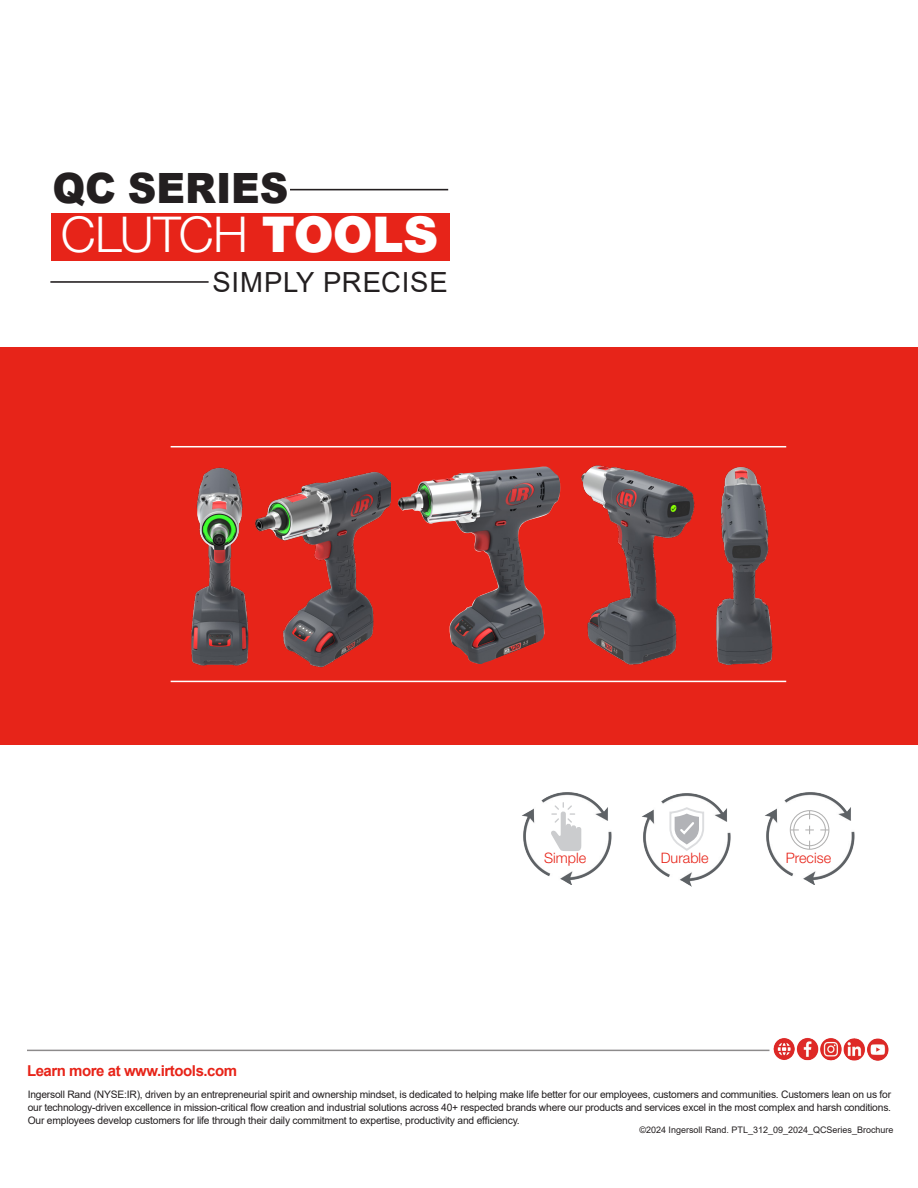
<style>
.page{position:relative;width:918px;height:1188px;background:#fff}
.page>*{position:absolute;margin:0;border:0;box-sizing:border-box;transform-origin:0 0}
.ChartBody{font:300 49.5px "Helvetica Neue LT Pro";letter-spacing:-.01em;color:#fff}
.ChartBody-2{font:900 41.7px "Arial";color:#231f20;scale:.95 1}
.ChartBody-3{font:27.75px "Arial";letter-spacing:.025em;color:#231f20}
.t1{font:700 15px "Arial";letter-spacing:-.03em;color:#e72419}
.t2{font:300 14.4px "Helvetica Neue LT Pro";color:#e72419}
.t3{font:10.35px/13.2px "Arial";letter-spacing:-.02em;color:#231f20;text-align:justify}
.t4{font:9px "Arial";color:#231f20}
.s1{font-weight:900}
</style>
<div class="page">
<div style="left:0;top:348px;width:918px;height:397px;background:#e72419"></div>
<hr style="left:27px;top:1050px;width:743px;height:1px;background:#231f20">
<img style="left:773px;top:1037px;width:116px;height:24px">
<hr style="left:171px;top:446px;width:615px;height:1px;background:#fff">
<hr style="left:171px;top:681px;width:615px;height:1px;background:#fff">
<div style="left:51px;top:213px;width:399px;height:48px;background:#e72419"></div>
<hr style="left:50px;top:281px;width:159px;height:2px;background:#231f20">
<hr style="left:290px;top:189px;width:158px;height:1px;background:#231f20">
<img style="left:716px;top:466px;width:57px;height:200px">
<img style="left:581px;top:465px;width:114px;height:200px">
<img style="left:186px;top:467px;width:84px;height:216px">
<img style="left:397px;top:467px;width:164px;height:197px">
<img style="left:228px;top:467px;width:162px;height:210px">
<img style="left:642px;top:793px;width:89px;height:93px">
<svg style="left:669px;top:806px;width:36px;height:45px"></svg>
<img style="left:522px;top:792px;width:90px;height:93px">
<svg style="left:550px;top:802px;width:31px;height:50px"></svg>
<img style="left:765px;top:792px;width:90px;height:93px">
<div style="left:793px;top:814px;width:33px;height:32px;border:1px solid #151414;border-radius:50%"></div>
<div style="left:790px;top:810px;width:39px;height:40px;border:1px solid #151414;border-radius:50%"></div>
<svg style="left:805px;top:826px;width:9px;height:8px"></svg>
<p class="ChartBody-2" style="left:52px;top:158px;width:250px">QC SERIES</p>
<p class="ChartBody" style="left:61px;top:205px;width:378px">CLUTCH <span class="s1">TOOLS</span></p>
<p class="ChartBody-3" style="left:213px;top:263px;width:237px">SIMPLY PRECISE</p>
<p class="t1" style="left:27px;top:1060px;width:212px">Learn more at www.irtools.com</p>
<p class="t2" style="left:544px;top:849px;width:44px">Simple</p>
<p class="t2" style="left:661px;top:849px;width:50px">Durable</p>
<p class="t2" style="left:786px;top:849px;width:47px">Precise</p>
<p class="t3" style="left:28px;top:1087px;width:865px">Ingersoll Rand (NYSE:IR), driven by an entrepreneurial spirit and ownership mindset, is dedicated to helping make life better for our employees, customers and communities. Customers lean on us for our technology-driven excellence in mission-critical flow creation and industrial solutions across 40+ respected brands where our products and services excel in the most complex and harsh conditions.<br>Our employees develop customers for life through their daily commitment to expertise, productivity and efficiency.</p>
<p class="t4" style="left:640px;top:1123px;width:256px">©2024 Ingersoll Rand. PTL_312_09_2024_QCSeries_Brochure</p>
</div>
